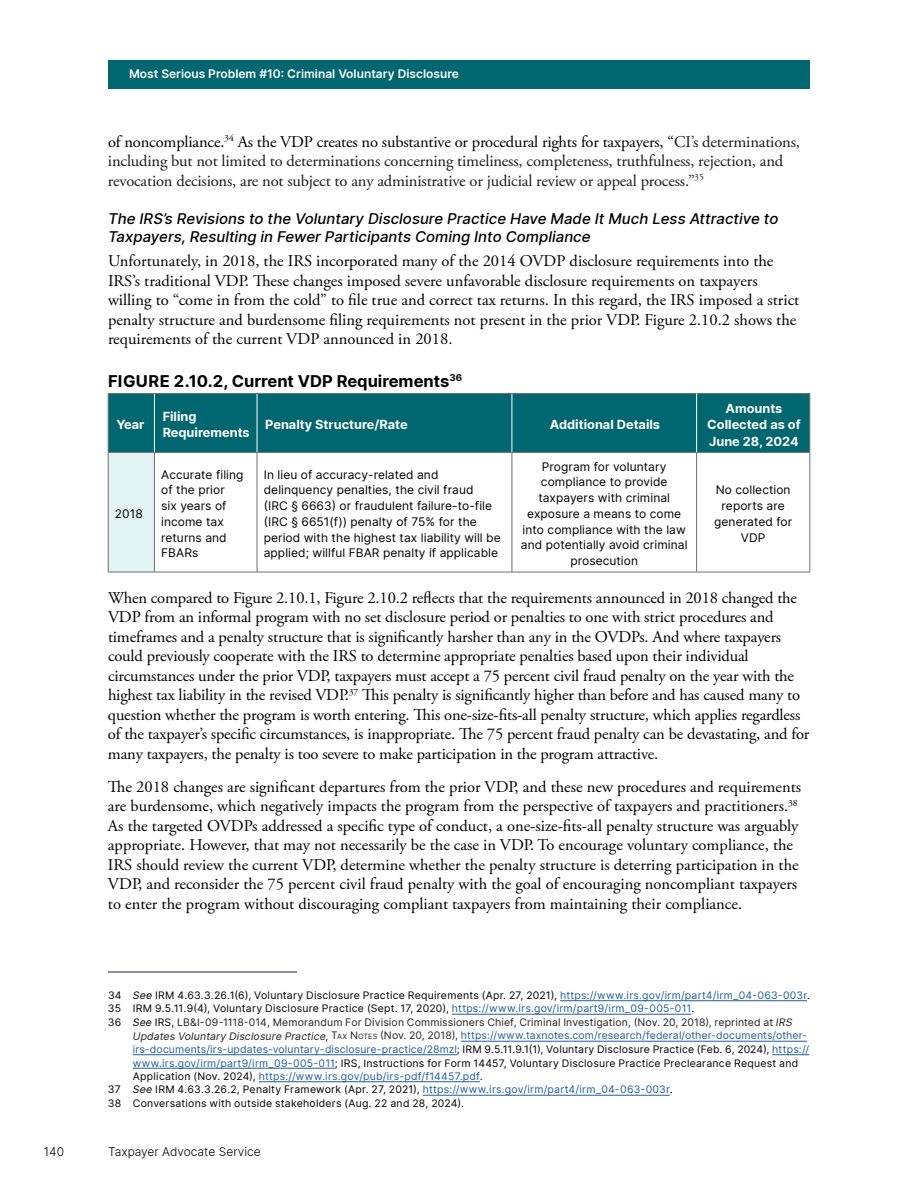
<style>
.page{position:relative;width:918px;height:1188px;background:#fff}
.page>*{position:absolute;margin:0;border:0;box-sizing:border-box;transform-origin:0 0}
.t1{font:16.5px/19.5px "Adobe Garamond Pro";color:#000}
.t2{font:16.5px/19.5px "Adobe Garamond Pro";letter-spacing:-.01em;color:#1b1b1b}
.t3{font:700 16.5px "Inter";color:#000}
.t4{font:italic 500 15px/18px "Inter";color:#000}
.t5{font:700 12.75px/16.5px "Inter";color:#fff}
.t6{font:12px/15.8px "Inter";letter-spacing:.005em;color:#000}
.t7{font:600 12px "Inter";color:#fff}
.t8{font:300 12px "Inter";color:#000}
.t9{font:10.5px/13.5px "Inter";letter-spacing:.02em;color:#000}
.t10{font:10.5px "Inter";letter-spacing:.015em;color:#215e9e}
.s1{color:#000}
.s2{font-style:italic}
.s3{color:#215e9e}
.s4{color:#222}
.s5{font-style:italic;color:#222}
.s6{font-size:7.35px;color:#222}
</style>
<div class="page">
<div style="left:108px;top:60px;width:702px;height:28px;background:#006670"></div>
<div style="left:109px;top:394px;width:701px;height:58px;background:#006670"></div>
<div style="left:108px;top:452px;width:46px;height:120px;background:#e1f3f3"></div>
<hr style="left:154px;top:394px;width:1px;height:58px;background:#fff">
<hr style="left:257px;top:394px;width:1px;height:58px;background:#fff">
<hr style="left:512px;top:394px;width:1px;height:58px;background:#fff">
<hr style="left:154px;top:452px;width:103px;height:1px;background:#6d6e71">
<hr style="left:257px;top:452px;width:255px;height:1px;background:#6d6e71">
<hr style="left:512px;top:452px;width:185px;height:1px;background:#6d6e71">
<hr style="left:108px;top:452px;width:46px;height:1px;background:#6d6e71">
<hr style="left:154px;top:453px;width:1px;height:119px;background:#6d6e71">
<hr style="left:257px;top:453px;width:1px;height:119px;background:#6d6e71">
<hr style="left:512px;top:453px;width:1px;height:119px;background:#6d6e71">
<hr style="left:696px;top:453px;width:1px;height:119px;background:#6d6e71">
<hr style="left:108px;top:393px;width:46px;height:1px;background:#6d6e71">
<hr style="left:108px;top:394px;width:1px;height:58px;background:#6d6e71">
<hr style="left:154px;top:393px;width:103px;height:1px;background:#6d6e71">
<hr style="left:257px;top:393px;width:255px;height:1px;background:#6d6e71">
<hr style="left:512px;top:393px;width:185px;height:1px;background:#6d6e71">
<hr style="left:108px;top:453px;width:1px;height:119px;background:#6d6e71">
<hr style="left:108px;top:572px;width:46px;height:1px;background:#6d6e71">
<hr style="left:154px;top:572px;width:103px;height:1px;background:#6d6e71">
<hr style="left:257px;top:572px;width:255px;height:1px;background:#6d6e71">
<hr style="left:512px;top:572px;width:185px;height:1px;background:#6d6e71">
<hr style="left:697px;top:572px;width:113px;height:1px;background:#6d6e71">
<hr style="left:810px;top:453px;width:1px;height:119px;background:#6d6e71">
<hr style="left:697px;top:393px;width:113px;height:1px;background:#6d6e71">
<hr style="left:810px;top:394px;width:1px;height:58px;background:#6d6e71">
<hr style="left:697px;top:452px;width:113px;height:1px;background:#6d6e71">
<hr style="left:696px;top:394px;width:1px;height:58px;background:#fff">
<hr style="left:108px;top:972px;width:189px;height:1px;background:#212053">
<hr style="left:560px;top:1000px;width:247px;height:1px;background:#215e9e">
<hr style="left:452px;top:1014px;width:239px;height:1px;background:#215e9e">
<hr style="left:461px;top:1041px;width:346px;height:1px;background:#215e9e">
<hr style="left:133px;top:1054px;width:324px;height:1px;background:#215e9e">
<hr style="left:772px;top:1054px;width:37px;height:1px;background:#215e9e">
<hr style="left:133px;top:1068px;width:202px;height:1px;background:#215e9e">
<hr style="left:259px;top:1081px;width:221px;height:1px;background:#215e9e">
<hr style="left:423px;top:1095px;width:247px;height:1px;background:#215e9e">
<p class="t7" style="left:129px;top:65px;width:331px">Most Serious Problem #10: Criminal Voluntary Disclosure</p>
<p class="t2" style="left:108px;top:133px;width:693px"><span class="s1">of noncompliance.</span><sup>34</sup> <span class="s1">As the VDP creates no substantive or procedural rights for taxpayers, “</span>CI’s determinations, including but not limited to determinations concerning timeliness, completeness, truthfulness, rejection, and revocation decisions, are not subject to any administrative or judicial review or appeal process.”<sup>35</sup></p>
<p class="t4" style="left:108px;top:209px;width:672px">The IRS’s Revisions to the Voluntary Disclosure Practice Have Made It Much Less Attractive to<br>Taxpayers, Resulting in Fewer Participants Coming Into Compliance</p>
<p class="t1" style="left:108px;top:252px;width:693px">Unfortunately, in 2018, the IRS incorporated many of the 2014 OVDP disclosure requirements into the IRS’s traditional VDP. These changes imposed severe unfavorable disclosure requirements on taxpayers willing to “come in from the cold” to file true and correct tax returns. In this regard, the IRS imposed a strict penalty structure and burdensome filing requirements not present in the prior VDP. Figure 2.10.2 shows the requirements of the current VDP announced in 2018.</p>
<p class="t3" style="left:108px;top:369px;width:355px">FIGURE 2.10.2, Current VDP Requirements<sup>36</sup></p>
<p class="t5" style="left:116px;top:416px;width:30px">Year</p>
<p class="t5" style="left:163px;top:408px;width:89px">Filing<br>Requirements</p>
<p class="t5" style="left:265px;top:416px;width:144px">Penalty Structure/Rate</p>
<p class="t5" style="left:550px;top:416px;width:112px">Additional Details</p>
<p class="t5" style="left:707px;top:399px;width:95px;text-align:center">Amounts<br>Collected as of<br>June 28, 2024</p>
<p class="t6" style="left:115px;top:506px;width:29px">2018</p>
<p class="t6" style="left:161px;top:466px;width:84px">Accurate filing of the prior six years of income tax returns and<br>FBARs</p>
<p class="t6" style="left:264px;top:466px;width:239px">In lieu of accuracy-related and delinquency penalties, the civil fraud<br>(IRC § 6663) or fraudulent failure-to-file (IRC § 6651(f)) penalty of 75% for the period with the highest tax liability will be applied; willful FBAR penalty if applicable</p>
<p class="t6" style="left:521px;top:458px;width:168px;text-align:center">Program for voluntary compliance to provide taxpayers with criminal exposure a means to come into compliance with the law and potentially avoid criminal prosecution</p>
<p class="t6" style="left:714px;top:482px;width:80px;text-align:center">No collection reports are generated for<br>VDP</p>
<p class="t1" style="left:108px;top:588px;width:703px">When compared to Figure 2.10.1, Figure 2.10.2 reflects that the requirements announced in 2018 changed the VDP from an informal program with no set disclosure period or penalties to one with strict procedures and timeframes and a penalty structure that is significantly harsher than any in the OVDPs. And where taxpayers could previously cooperate with the IRS to determine appropriate penalties based upon their individual circumstances under the prior VDP, taxpayers must accept a 75 percent civil fraud penalty on the year with the highest tax liability in the revised VDP.<sup>37</sup> This penalty is significantly higher than before and has caused many to question whether the program is worth entering. This one-size-fits-all penalty structure, which applies regardless of the taxpayer’s specific circumstances, is inappropriate. The 75 percent fraud penalty can be devastating, and for many taxpayers, the penalty is too severe to make participation in the program attractive.</p>
<p class="t1" style="left:108px;top:777px;width:695px">The 2018 changes are significant departures from the prior VDP, and these new procedures and requirements are burdensome, which negatively impacts the program from the perspective of taxpayers and practitioners.<sup>38<br></sup>As the targeted OVDPs addressed a specific type of conduct, a one-size-fits-all penalty structure was arguably appropriate. However, that may not necessarily be the case in VDP. To encourage voluntary compliance, the IRS should review the current VDP, determine whether the penalty structure is deterring participation in the VDP, and reconsider the 75 percent civil fraud penalty with the goal of encouraging noncompliant taxpayers to enter the program without discouraging compliant taxpayers from maintaining their compliance.</p>
<p class="t9" style="left:108px;top:988px;width:702px">34 <span class="s2">See</span> IRM 4.63.3.26.1(6), Voluntary Disclosure Practice Requirements (Apr. 27, 2021), <span class="s3">https://www.irs.gov/irm/part4/irm_04-063-003r</span>.<br>35 IRM 9.5.11.9(4), Voluntary Disclosure Practice (Sept. 17, 2020), <span class="s3">https://www.irs.gov/irm/part9/irm_09-005-011</span>.<br>36 <span class="s2">See</span> IRS, <span class="s4">LB&amp;I-09-1118-014, Memorandum For Division Commissioners Chief, Criminal Investigation, (Nov. 20, 2018), reprinted at</span> <span class="s5">IRS</span></p>
<p class="t10" style="left:133px;top:1028px;width:676px"><span class="s5">Updates Voluntary Disclosure Practice</span><span class="s4">,</span> <span class="s4">T</span><span class="s6">AX</span> <span class="s4">N</span><span class="s6">OTES</span> <span class="s4">(Nov. 20, 2018),</span> https://www.taxnotes.com/research/federal/other-documents/other-</p>
<p class="t10" style="left:133px;top:1042px;width:678px">irs-documents/irs-updates-voluntary-disclosure-practice/28mzl<span class="s1">; IRM 9.5.11.9.1(1), Voluntary Disclosure Practice (Feb. 6, 2024),</span> https://</p>
<p class="t9" style="left:133px;top:1056px;width:667px"><span class="s3">www.irs.gov/irm/part9/irm_09-005-011</span>; IRS, Instructions for Form 14457, Voluntary Disclosure Practice Preclearance Request and</p>
<p class="t10" style="left:133px;top:1069px;width:350px"><span class="s1">Application (Nov. 2024),</span> https://www.irs.gov/pub/irs-pdf/f14457.pdf<span class="s1">.</span></p>
<p class="t9" style="left:108px;top:1083px;width:565px">37 <span class="s2">See</span> IRM 4.63.3.26.2, Penalty Framework (Apr. 27, 2021), <span class="s3">https://www.irs.gov/irm/part4/irm_04-063-003r</span>.</p>
<p class="t9" style="left:108px;top:1096px;width:357px">38 Conversations with outside stakeholders (Aug. 22 and 28, 2024).</p>
<p class="t8" style="left:44px;top:1144px;width:22px">140</p>
<p class="t8" style="left:108px;top:1144px;width:154px">Taxpayer Advocate Service</p>
</div>
